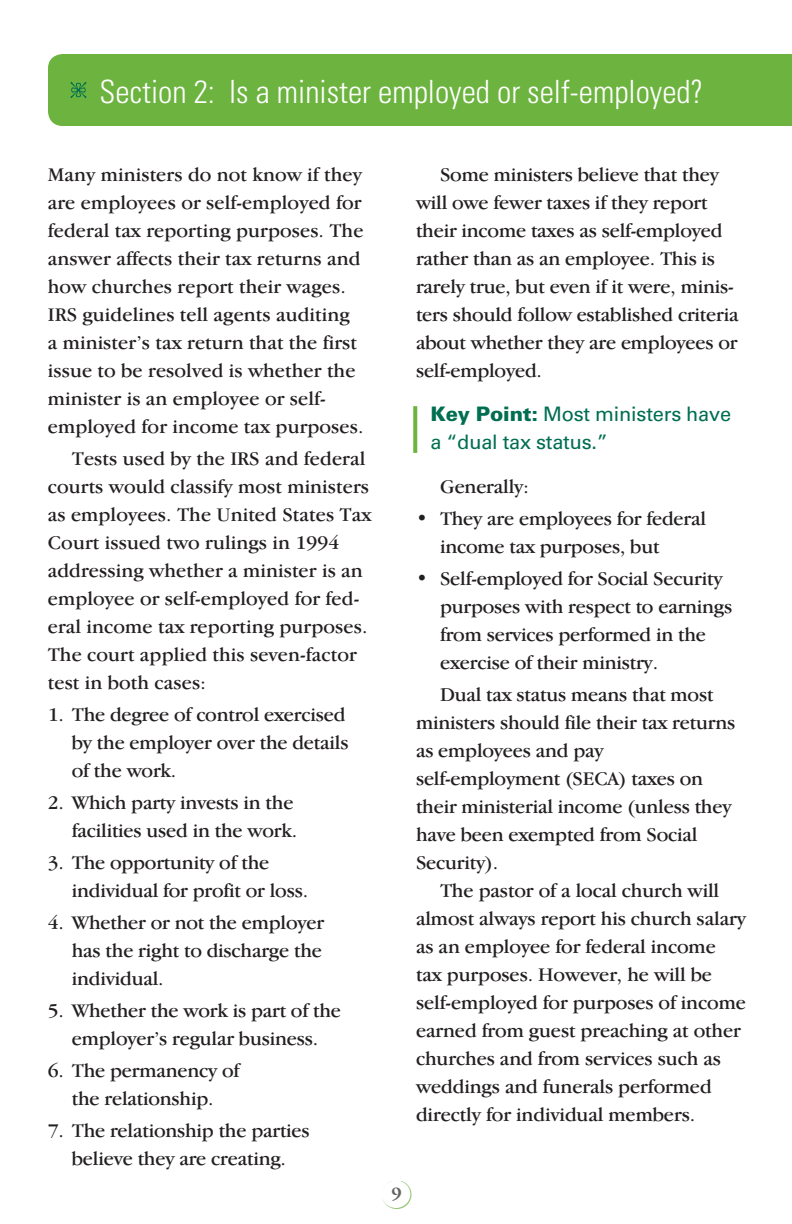
<style>
.page{position:relative;width:792px;height:1224px;background:#fff}
.page>*{position:absolute;margin:0;border:0;box-sizing:border-box;transform-origin:0 0}
.t1{font:300 condensed 32px "Univers";color:#fff}
.Body_copy{font:20px/28px "Garamond IT Cby BT";letter-spacing:-.01em;color:#231f20}
.Key_Point{font:20px/28px "Univers";letter-spacing:-.01em;color:#006e51}
.t2{font:700 17.8px "Garamond IT Cby BT";color:#636366}
.s1{font-weight:900}
</style>
<div class="page">
<svg style="left:413px;top:406px;width:4px;height:47px"></svg>
<div style="left:382px;top:1181px;width:29px;height:28px;background:#6cb43f;opacity:.75"></div>
<div style="left:382px;top:1180px;width:28px;height:28px;background:#fff;border-radius:50%"></div>
<div style="left:48px;top:54px;width:744px;height:72px;background:#6cb43f"></div>
<svg style="left:70px;top:82px;width:17px;height:16px"></svg>
<p class="t1" style="left:100px;top:72px;width:605px">Section 2: Is a minister employed or self-employed?</p>
<p class="Body_copy" style="left:48px;top:160px;width:317px">Many ministers do not know if they are employees or self-employed for federal tax reporting purposes. The answer affects their tax returns and how churches report their wages.<br>IRS guidelines tell agents auditing a minister’s tax return that the first issue to be resolved is whether the minister is an employee or self&shy;employed for income tax purposes.</p>
<p class="Body_copy" style="left:48px;top:444px;width:325px;text-indent:24px">Tests used by the IRS and federal courts would classify most ministers as employees. The United States Tax Court issued two rulings in 1994 addressing whether a minister is an employee or self-employed for fed&shy;eral income tax reporting purposes.<br>The court applied this seven-factor test in both cases:</p>
<p class="Body_copy" style="left:72px;top:700px;width:278px;text-indent:-24px">1. The degree of control exercised by the employer over the details of the work.</p>
<p class="Body_copy" style="left:48px;top:788px;width:251px;text-align:right">2. Which party invests in the facilities used in the work.</p>
<p class="Body_copy" style="left:72px;top:848px;width:238px;text-indent:-24px">3. The opportunity of the individual for profit or loss.</p>
<p class="Body_copy" style="left:72px;top:908px;width:254px;text-align:justify;text-indent:-24px">4. Whether or not the employer has the right to discharge the individual.</p>
<p class="Body_copy" style="left:48px;top:996px;width:295px;text-align:center">5. Whether the work is part of the employer’s regular business.</p>
<p class="Body_copy" style="left:48px;top:1056px;width:193px;text-align:center">6. The permanency of the relationship.</p>
<p class="Body_copy" style="left:48px;top:1116px;width:264px;text-align:center">7. The relationship the parties believe they are creating.</p>
<p class="Body_copy" style="left:416px;top:160px;width:324px;text-indent:24px">Some ministers believe that they will owe fewer taxes if they report their income taxes as self-employed rather than as an employee. This is rarely true, but even if it were, minis&shy;ters should follow established criteria about whether they are employees or self-employed.</p>
<p class="Key_Point" style="left:430px;top:400px;width:302px"><span class="s1">Key Point:</span> Most ministers have a “dual tax status.”</p>
<p class="Body_copy" style="left:440px;top:472px;width:90px">Generally:</p>
<p class="Body_copy" style="left:440px;top:504px;width:268px;text-indent:-24px">• They are employees for federal income tax purposes, but</p>
<p class="Body_copy" style="left:440px;top:564px;width:294px;text-indent:-24px">• Self-employed for Social Security purposes with respect to earnings from services performed in the exercise of their ministry.</p>
<p class="Body_copy" style="left:416px;top:680px;width:321px;text-indent:24px">Dual tax status means that most ministers should file their tax returns as employees and pay self-employment (SECA) taxes on their ministerial income (unless they have been exempted from Social<br>Security).</p>
<p class="Body_copy" style="left:416px;top:876px;width:331px;text-indent:24px">The pastor of a local church will almost always report his church salary as an employee for federal income tax purposes. However, he will be self-employed for purposes of income earned from guest preaching at other churches and from services such as weddings and funerals performed directly for individual members.</p>
<p class="t2" style="left:392px;top:1184px;width:12px">9</p>
</div>
